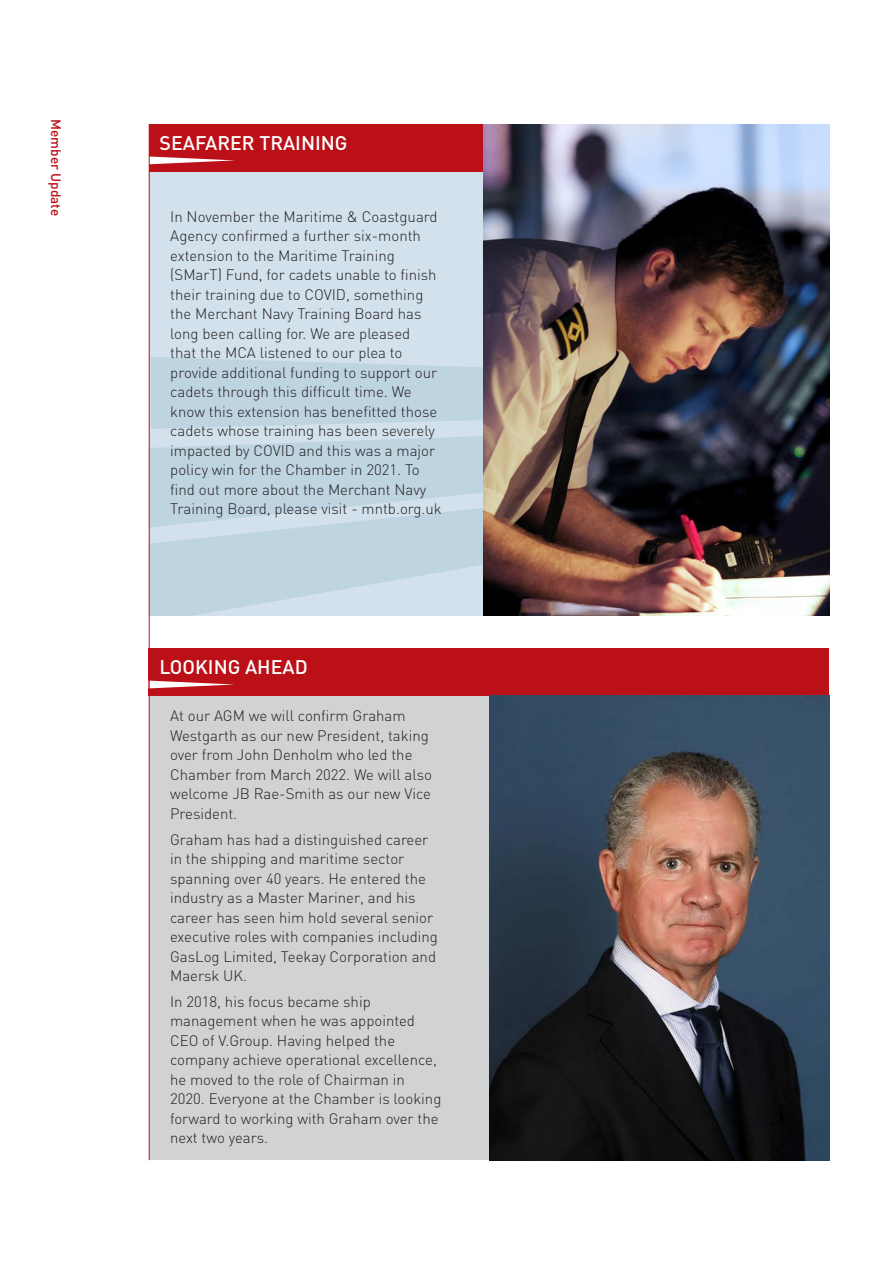
<style>
.page{position:relative;width:893px;height:1263px;background:#fff}
.page>*{position:absolute;margin:0;border:0;box-sizing:border-box;transform-origin:0 0}
._3-Body_copy{font:500 19.5px "DIN";color:#fff}
._3-Body_copy-2{font:300 15px/19.5px "DIN";color:#231f20}
.t1{font:500 13.5px "DIN";color:#bb1018}
</style>
<div class="page">
<div style="left:149px;top:124px;width:680px;height:492px;background:#d2e1eb"></div>
<svg style="left:151px;top:357px;width:332px;height:67px;background:#c0d5e1"></svg>
<svg style="left:150px;top:424px;width:333px;height:48px;fill:#bfd4e1"></svg>
<svg style="left:150px;top:472px;width:333px;height:144px;fill:#bfd4e1"></svg>
<div style="left:150px;top:648px;width:679px;height:512px;background:#d1d2d4"></div>
<div style="left:149px;top:648px;width:680px;height:48px;background:#bb1018"></div>
<svg style="left:150px;top:681px;width:84px;height:7px"></svg>
<img style="left:489px;top:696px;width:340px;height:464px">
<div style="left:149px;top:124px;width:340px;height:48px;background:#bb1018"></div>
<svg style="left:150px;top:156px;width:85px;height:8px"></svg>
<img style="left:483px;top:124px;width:346px;height:492px">
<hr style="left:149px;top:124px;width:1px;height:1036px;background:#bb1018">
<p class="t1" style="left:65px;top:119px;width:99px;rotate:90deg">Member Update</p>
<p class="_3-Body_copy" style="left:160px;top:130px;width:190px">SEAFARER TRAINING</p>
<p class="_3-Body_copy-2" style="left:170px;top:206px;width:273px">In November the Maritime &amp; Coastguard Agency confirmed a further six-month extension to the Maritime Training (SMarT) Fund, for cadets unable to finish their training due to COVID, something the Merchant Navy Training Board has long been calling for. We are pleased<br>that the MCA listened to our plea to provide additional funding to support our cadets through this difficult time. We know this extension has benefitted those cadets whose training has been severely impacted by COVID and this was a major policy win for the Chamber in 2021. To find out more about the Merchant Navy Training Board, please visit - mntb.org.uk</p>
<p class="_3-Body_copy" style="left:159px;top:654px;width:150px">LOOKING AHEAD</p>
<p class="_3-Body_copy-2" style="left:170px;top:706px;width:263px">At our AGM we will confirm Graham<br>Westgarth as our new President, taking over from John Denholm who led the<br>Chamber from March 2022. We will also welcome JB Rae-Smith as our new Vice<br>President.</p>
<p class="_3-Body_copy-2" style="left:170px;top:829px;width:269px">Graham has had a distinguished career in the shipping and maritime sector spanning over 40 years. He entered the industry as a Master Mariner, and his career has seen him hold several senior executive roles with companies including GasLog Limited, Teekay Corporation and Maersk UK.</p>
<p class="_3-Body_copy-2" style="left:170px;top:992px;width:273px">In 2018, his focus became ship management when he was appointed CEO of V.Group. Having helped the company achieve operational excellence, he moved to the role of Chairman in 2020. Everyone at the Chamber is looking forward to working with Graham over the next two years.</p>
</div>
